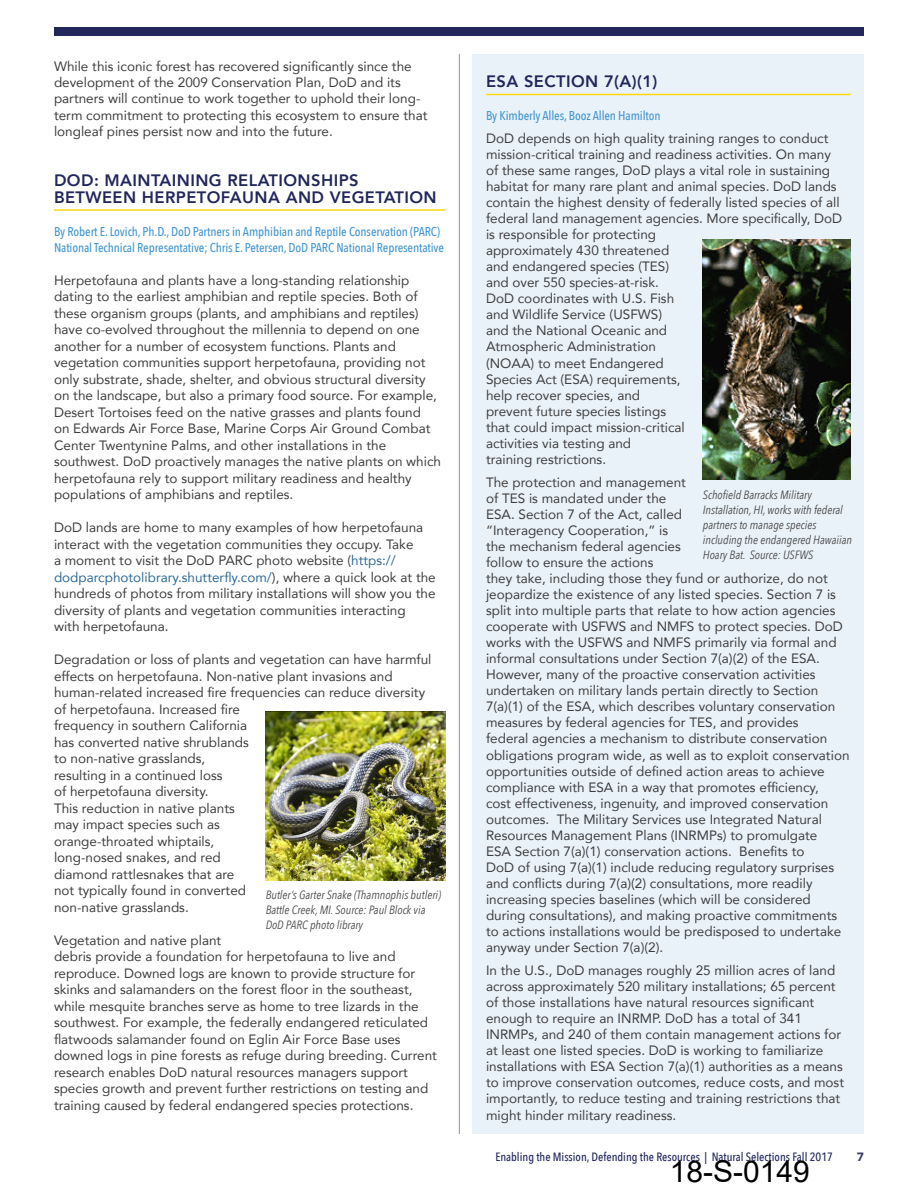
<style>
.page{position:relative;width:918px;height:1188px;background:#fff}
.page>*{position:absolute;margin:0;border:0;box-sizing:border-box;transform-origin:0 0}
.t1{font:30px "Arial";color:#000}
._01_Heading{font:800 16.5px/16.5px "Avenir";letter-spacing:.025em;color:#22275c}
._03_Body{font:13.5px/16px "Avenir";color:#3e3e3f}
._03_Author{font:500 12.75px/16.5px "Avenir Next Condensed";letter-spacing:-.01em;color:#4597d0}
._03_Body-2{font:500 12.75px "Avenir Next Condensed";letter-spacing:-.01em;color:#4597d0}
._07_Caption{font:italic 12px/15px "Avenir Next Condensed";color:#4b4c4d}
.t2{font:500 12px "Avenir Next Condensed";color:#22275c}
.t3{font:900 12px "Avenir";color:#3b3c6b}
.s1{color:#2e6b95}
</style>
<div class="page">
<div style="left:54px;top:27px;width:810px;height:9px;background:#22275c"></div>
<div style="left:473px;top:54px;width:391px;height:1080px;background:#eaf2f9"></div>
<hr style="left:486px;top:94px;width:365px;height:1px;background:#fad910">
<hr style="left:54px;top:209px;width:392px;height:2px;background:#fad910">
<img style="left:703px;top:239px;width:148px;height:241px">
<img style="left:266px;top:712px;width:180px;height:168px">
<hr style="left:459px;top:54px;width:1px;height:1080px;background:#939598">
<p class="_03_Body" style="left:54px;top:57px;width:375px;line-height:16.5px">While this iconic forest has recovered significantly since the development of the 2009 Conservation Plan, DoD and its partners will continue to work together to uphold their long&shy;term commitment to protecting this ecosystem to ensure that longleaf pines persist now and into the future.</p>
<p class="_01_Heading" style="left:54px;top:171px;width:384px">DOD: MAINTAINING RELATIONSHIPS<br>BETWEEN HERPETOFAUNA AND VEGETATION</p>
<p class="_03_Author" style="left:54px;top:223px;width:392px">By Robert E. Lovich, Ph.D., DoD Partners in Amphibian and Reptile Conservation (PARC)<br>National Technical Representative; Chris E. Petersen, DoD PARC National Representative</p>
<p class="_03_Body" style="left:54px;top:272px;width:389px;line-height:16.5px">Herpetofauna and plants have a long-standing relationship dating to the earliest amphibian and reptile species. Both of these organism groups (plants, and amphibians and reptiles) have co-evolved throughout the millennia to depend on one another for a number of ecosystem functions. Plants and vegetation communities support herpetofauna, providing not only substrate, shade, shelter, and obvious structural diversity on the landscape, but also a primary food source. For example, Desert Tortoises feed on the native grasses and plants found<br>on Edwards Air Force Base, Marine Corps Air Ground Combat Center Twentynine Palms, and other installations in the southwest. DoD proactively manages the native plants on which herpetofauna rely to support military readiness and healthy populations of amphibians and reptiles.</p>
<p class="_03_Body" style="left:54px;top:519px;width:383px;line-height:16.5px">DoD lands are home to many examples of how herpetofauna interact with the vegetation communities they occupy. Take<br>a moment to visit the DoD PARC photo website (<span class="s1">https:// dodparcphotolibrary.shutterfly.com/</span>), where a quick look at the hundreds of photos from military installations will show you the diversity of plants and vegetation communities interacting<br>with herpetofauna.</p>
<p class="_03_Body" style="left:54px;top:651px;width:379px;line-height:16.5px">Degradation or loss of plants and vegetation can have harmful effects on herpetofauna. Non-native plant invasions and human-related increased fire frequencies can reduce diversity of herpetofauna. Increased fire<br>frequency in southern California<br>has converted native shrublands<br>to non-native grasslands,<br>resulting in a continued loss<br>of herpetofauna diversity.<br>This reduction in native plants<br>may impact species such as<br>orange-throated whiptails,<br>long-nosed snakes, and red<br>diamond rattlesnakes that are<br>not typically found in converted<br>non-native grasslands.</p>
<p class="_03_Body" style="left:54px;top:932px;width:384px;line-height:16.5px">Vegetation and native plant<br>debris provide a foundation for herpetofauna to live and reproduce. Downed logs are known to provide structure for skinks and salamanders on the forest floor in the southeast, while mesquite branches serve as home to tree lizards in the southwest. For example, the federally endangered reticulated flatwoods salamander found on Eglin Air Force Base uses downed logs in pine forests as refuge during breeding. Current research enables DoD natural resources managers support species growth and prevent further restrictions on testing and training caused by federal endangered species protections.</p>
<p class="_07_Caption" style="left:266px;top:887px;width:177px">Butler’s Garter Snake (Thamnophis butleri)<br>Battle Creek, MI. Source: Paul Block via<br>DoD PARC photo library</p>
<p class="_01_Heading" style="left:486px;top:72px;width:173px">ESA SECTION 7(A)(1)</p>
<p class="_03_Body-2" style="left:486px;top:108px;width:176px">By Kimberly Alles, Booz Allen Hamilton</p>
<p class="_03_Body" style="left:486px;top:130px;width:358px">DoD depends on high quality training ranges to conduct mission-critical training and readiness activities. On many of these same ranges, DoD plays a vital role in sustaining habitat for many rare plant and animal species. DoD lands contain the highest density of federally listed species of all federal land management agencies. More specifically, DoD is responsible for protecting<br>approximately 430 threatened<br>and endangered species (TES)<br>and over 550 species-at-risk.<br>DoD coordinates with U.S. Fish<br>and Wildlife Service (USFWS)<br>and the National Oceanic and<br>Atmospheric Administration<br>(NOAA) to meet Endangered<br>Species Act (ESA) requirements,<br>help recover species, and<br>prevent future species listings<br>that could impact mission-critical<br>activities via testing and<br>training restrictions.</p>
<p class="_03_Body" style="left:486px;top:474px;width:365px">The protection and management<br>of TES is mandated under the<br>ESA. Section 7 of the Act, called<br>“Interagency Cooperation,” is<br>the mechanism federal agencies<br>follow to ensure the actions<br>they take, including those they fund or authorize, do not jeopardize the existence of any listed species. Section 7 is split into multiple parts that relate to how action agencies cooperate with USFWS and NMFS to protect species. DoD works with the USFWS and NMFS primarily via formal and informal consultations under Section 7(a)(2) of the ESA.<br>However, many of the proactive conservation activities undertaken on military lands pertain directly to Section 7(a)(1) of the ESA, which describes voluntary conservation measures by federal agencies for TES, and provides<br>federal agencies a mechanism to distribute conservation obligations program wide, as well as to exploit conservation opportunities outside of defined action areas to achieve compliance with ESA in a way that promotes efficiency,<br>cost effectiveness, ingenuity, and improved conservation outcomes. The Military Services use Integrated Natural Resources Management Plans (INRMPs) to promulgate<br>ESA Section 7(a)(1) conservation actions. Benefits to<br>DoD of using 7(a)(1) include reducing regulatory surprises and conflicts during 7(a)(2) consultations, more readily increasing species baselines (which will be considered during consultations), and making proactive commitments to actions installations would be predisposed to undertake anyway under Section 7(a)(2).</p>
<p class="_03_Body" style="left:486px;top:962px;width:360px">In the U.S., DoD manages roughly 25 million acres of land across approximately 520 military installations; 65 percent of those installations have natural resources significant enough to require an INRMP. DoD has a total of 341<br>INRMPs, and 240 of them contain management actions for at least one listed species. DoD is working to familiarize installations with ESA Section 7(a)(1) authorities as a means to improve conservation outcomes, reduce costs, and most importantly, to reduce testing and training restrictions that might hinder military readiness.</p>
<p class="_07_Caption" style="left:703px;top:488px;width:151px">Schofield Barracks Military<br>Installation, HI, works with federal partners to manage species including the endangered Hawaiian<br>Hoary Bat. Source: USFWS</p>
<p class="t2" style="left:495px;top:1150px;width:339px">Enabling the Mission, Defending the Resources | Natural Selections Fall 2017</p>
<p class="t3" style="left:857px;top:1147px;width:9px">7</p>
<h1 class="t1" style="left:670px;top:1151px;width:142px">18-S-0149</h1>
</div>
